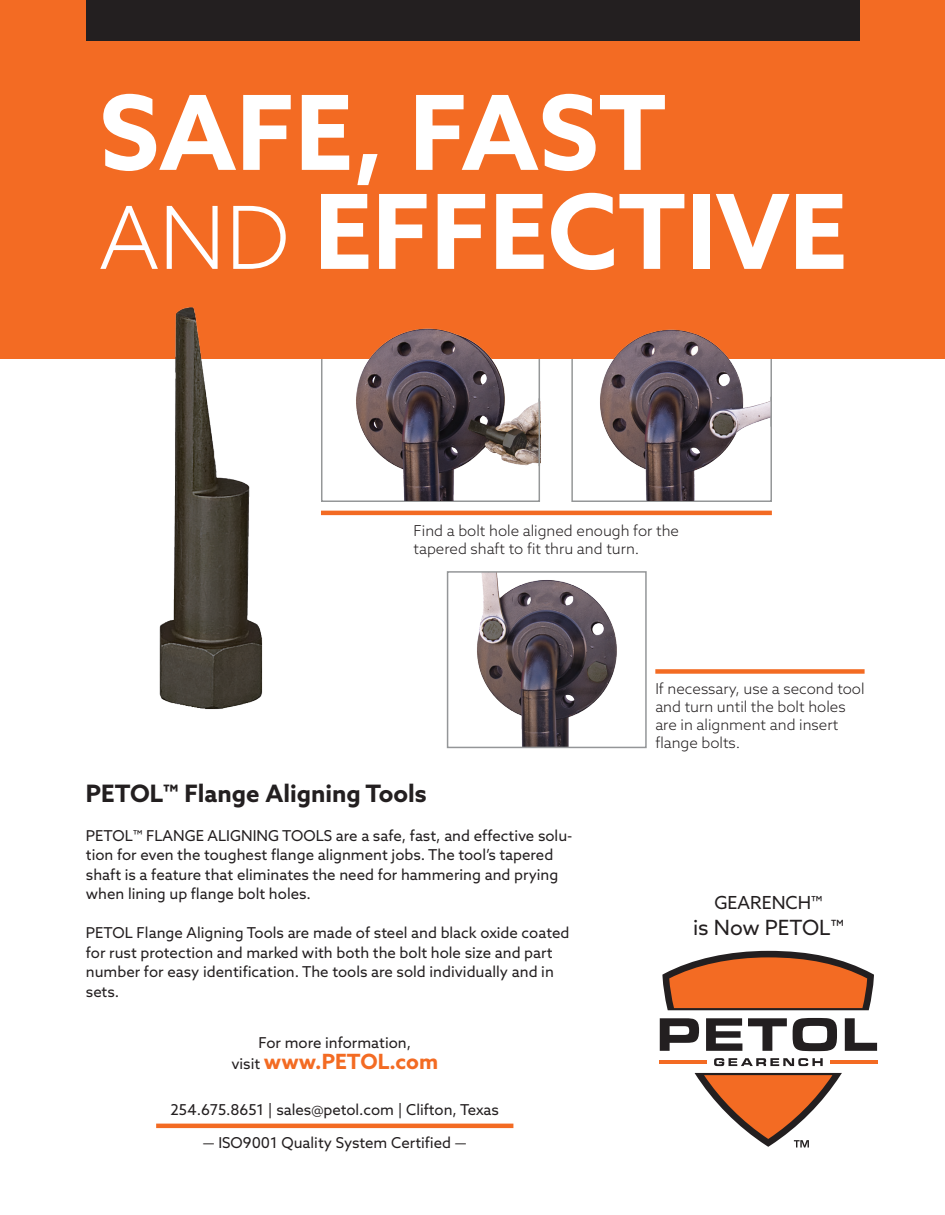
<style>
.page{position:relative;width:945px;height:1215px;background:#fff}
.page>*{position:absolute;margin:0;border:0;box-sizing:border-box;transform-origin:0 0}
.t1{font:700 103.5px/99px "Azo Sans";color:#fff}
.t2{font:700 24px "Azo Sans";color:#231f20}
.t3{font:700 21px "Azo Sans";color:#f36b23}
.t4{font:21px "Azo Sans";color:#231f20}
.t5{font:18px "Azo Sans";color:#231f20}
.t6{font:15px/19.5px "Azo Sans";color:#231f20}
.t7{font:300 15px/18px "Azo Sans";color:#231f20}
.s1{font-weight:300;font-size:87px}
.s2{font-weight:400;font-size:15px;color:#231f20}
</style>
<div class="page">
<svg style="left:571px;top:358px;width:202px;height:144px"></svg>
<svg style="left:320px;top:358px;width:221px;height:144px"></svg>
<div style="left:0;top:0;width:945px;height:358px;background:#f36b23"></div>
<div style="left:86px;top:0;width:773px;height:40px;background:#231f20"></div>
<svg style="left:662px;top:951px;width:212px;height:59px;background:#d07140"></svg>
<svg style="left:660px;top:1018px;width:39px;height:33px"></svg>
<svg style="left:706px;top:1018px;width:36px;height:33px"></svg>
<svg style="left:748px;top:1018px;width:39px;height:33px"></svg>
<svg style="left:793px;top:1018px;width:44px;height:33px"></svg>
<svg style="left:845px;top:1018px;width:32px;height:33px"></svg>
<hr style="left:660px;top:1060px;width:47px;height:4px;background:#f36b23">
<hr style="left:830px;top:1060px;width:48px;height:4px;background:#f36b23">
<svg style="left:714px;top:1058px;width:109px;height:8px"></svg>
<svg style="left:695px;top:1073px;width:147px;height:74px"></svg>
<hr style="left:156px;top:1124px;width:357px;height:4px;background:#f36b23">
<img style="left:136px;top:307px;width:146px;height:403px">
<div style="left:655px;top:669px;width:210px;height:5px;background:#f36b23"></div>
<svg style="left:446px;top:571px;width:201px;height:178px"></svg>
<hr style="left:321px;top:511px;width:451px;height:4px;background:#f36b23">
<img style="left:353px;top:328px;width:187px;height:173px">
<hr style="left:539px;top:398px;width:1px;height:68px;background:#959798">
<img style="left:595px;top:329px;width:177px;height:172px">
<hr style="left:770px;top:397px;width:2px;height:30px;background:#959798">
<h1 class="t1" style="left:99px;top:82px;width:749px">SAFE, FAST<br><span class="s1">AND</span> EFFECTIVE</h1>
<p class="t7" style="left:414px;top:521px;width:267px">Find a bolt hole aligned enough for the tapered shaft to fit thru and turn.</p>
<h2 class="t2" style="left:86px;top:778px;width:342px">PETOL™ Flange Aligning Tools</h2>
<p class="t6" style="left:86px;top:826px;width:488px">PETOL™ FLANGE ALIGNING TOOLS are a safe, fast, and effective solu&shy;tion for even the toughest flange alignment jobs. The tool’s tapered shaft is a feature that eliminates the need for hammering and prying when lining up flange bolt holes.</p>
<p class="t6" style="left:86px;top:923px;width:485px">PETOL Flange Aligning Tools are made of steel and black oxide coated for rust protection and marked with both the bolt hole size and part number for easy identification. The tools are sold individually and in sets.</p>
<p class="t6" style="left:258px;top:1033px;width:154px">For more information,</p>
<h3 class="t3" style="left:231px;top:1048px;width:208px"><span class="s2">visit</span> www.PETOL.com</h3>
<p class="t6" style="left:171px;top:1099px;width:330px">254.675.8651 | sales@petol.com | Clifton, Texas</p>
<p class="t6" style="left:203px;top:1132px;width:265px">— ISO9001 Quality System Certified —</p>
<p class="t7" style="left:655px;top:680px;width:211px">If necessary, use a second tool and turn until the bolt holes are in alignment and insert flange bolts.</p>
<p class="t5" style="left:714px;top:891px;width:110px">GEARENCH™</p>
<h3 class="t4" style="left:693px;top:913px;width:152px">is Now PETOL™</h3>
</div>
